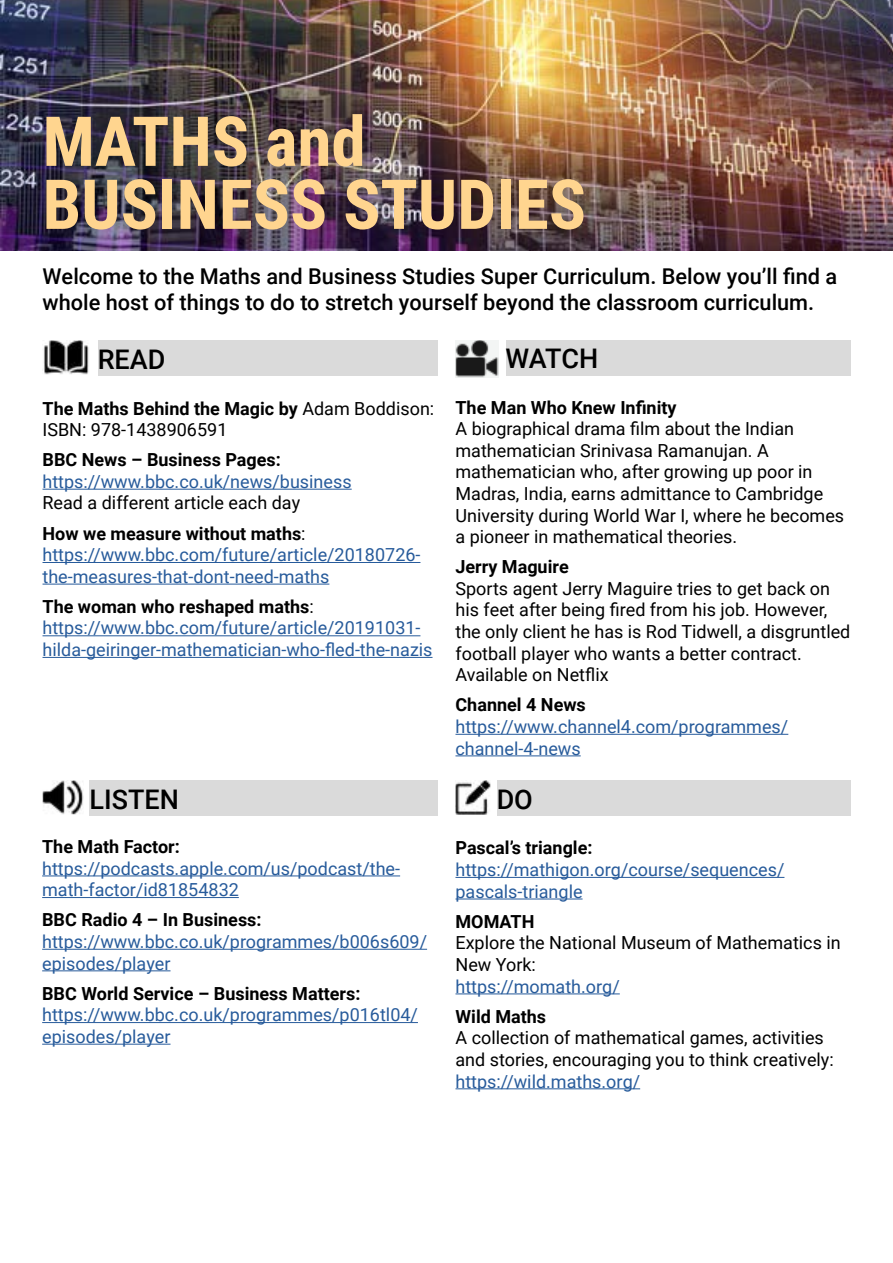
<style>
.page{position:relative;width:893px;height:1263px;background:#fff}
.page>*{position:absolute;margin:0;border:0;box-sizing:border-box;transform-origin:0 0}
.t1{font:700 69px/63px "Roboto Condensed";color:#ffd58f}
.t2{font:500 27px "Roboto";color:#000}
.t3{font:500 21.75px/26.1px "Roboto";color:#000}
.t4{font:18px/21.6px "Roboto";color:#000}
.t5{font:18px/21.6px "Roboto";color:#275b9b}
.t6{font:700 18px "Roboto";color:#000}
.s1{font-weight:700}
.s2{font-weight:700;color:#000}
.s3{color:#000}
</style>
<div class="page">
<img style="left:43px;top:340px;width:46px;height:35px">
<div style="left:98px;top:340px;width:339px;height:36px;background:#dadada"></div>
<hr style="left:43px;top:489px;width:309px;height:1px;background:#275b9b">
<hr style="left:43px;top:562px;width:377px;height:1px;background:#275b9b">
<hr style="left:43px;top:584px;width:286px;height:1px;background:#275b9b">
<hr style="left:43px;top:635px;width:377px;height:1px;background:#275b9b">
<hr style="left:43px;top:657px;width:389px;height:1px;background:#275b9b">
<img style="left:42px;top:780px;width:41px;height:35px">
<div style="left:90px;top:780px;width:348px;height:36px;background:#dadada"></div>
<hr style="left:42px;top:875px;width:358px;height:1px;background:#275b9b">
<hr style="left:42px;top:897px;width:197px;height:1px;background:#275b9b">
<hr style="left:42px;top:949px;width:385px;height:1px;background:#275b9b">
<hr style="left:42px;top:970px;width:129px;height:1px;background:#275b9b">
<hr style="left:42px;top:1022px;width:376px;height:1px;background:#275b9b">
<hr style="left:42px;top:1044px;width:129px;height:1px;background:#275b9b">
<img style="left:455px;top:340px;width:43px;height:38px">
<div style="left:506px;top:340px;width:344px;height:36px;background:#dadada"></div>
<hr style="left:455px;top:734px;width:333px;height:1px;background:#275b9b">
<hr style="left:455px;top:755px;width:126px;height:1px;background:#275b9b">
<img style="left:455px;top:780px;width:36px;height:35px">
<div style="left:497px;top:780px;width:353px;height:36px;background:#dadada"></div>
<hr style="left:455px;top:877px;width:329px;height:1px;background:#275b9b">
<hr style="left:455px;top:898px;width:128px;height:1px;background:#275b9b">
<hr style="left:455px;top:993px;width:165px;height:1px;background:#275b9b">
<hr style="left:455px;top:1088px;width:185px;height:1px;background:#275b9b">
<img style="left:0;top:0;width:893px;height:251px">
<h1 class="t1" style="left:43px;top:107px;width:545px">MATHS and<br>BUSINESS STUDIES</h1>
<p class="t3" style="left:43px;top:263px;width:796px">Welcome to the Maths and Business Studies Super Curriculum. Below you’ll find a whole host of things to do to stretch yourself beyond the classroom curriculum.</p>
<h2 class="t2" style="left:98px;top:340px;width:69px">READ</h2>
<p class="t4" style="left:43px;top:397px;width:393px"><span class="s1">The Maths Behind the Magic by</span> Adam Boddison:<br>ISBN: 978-1438906591</p>
<p class="t6" style="left:43px;top:447px;width:240px">BBC News – Business Pages:</p>
<p class="t5" style="left:43px;top:470px;width:311px">https://www.bbc.co.uk/news/business</p>
<p class="t4" style="left:43px;top:487px;width:265px;line-height:30.2px">Read a different article each day<br><span class="s1">How we measure without maths</span>:</p>
<p class="t5" style="left:43px;top:543px;width:379px">https://www.bbc.com/future/article/20180726- the-measures-that-dont-need-maths</p>
<p class="t5" style="left:43px;top:595px;width:392px"><span class="s2">The woman who reshaped maths</span><span class="s3">: </span>https://www.bbc.com/future/article/20191031- hilda-geiringer-mathematician-who-fled-the-nazis</p>
<h2 class="t2" style="left:90px;top:780px;width:91px">LISTEN</h2>
<p class="t6" style="left:42px;top:834px;width:139px">The Math Factor:</p>
<p class="t5" style="left:42px;top:857px;width:359px">https://podcasts.apple.com/us/podcast/the&shy;math-factor/id81854832</p>
<p class="t6" style="left:42px;top:907px;width:221px">BBC Radio 4 – In Business:</p>
<p class="t5" style="left:42px;top:930px;width:386px">https://www.bbc.co.uk/programmes/b006s609/ episodes/player</p>
<p class="t6" style="left:42px;top:980px;width:320px">BBC World Service – Business Matters:</p>
<p class="t5" style="left:42px;top:1003px;width:377px">https://www.bbc.co.uk/programmes/p016tl04/ episodes/player</p>
<h2 class="t2" style="left:506px;top:340px;width:94px">WATCH</h2>
<p class="t6" style="left:455px;top:394px;width:223px">The Man Who Knew Infinity</p>
<p class="t4" style="left:455px;top:417px;width:390px">A biographical drama film about the Indian mathematician Srinivasa Ramanujan. A mathematician who, after growing up poor in Madras, India, earns admittance to Cambridge University during World War I, where he becomes a pioneer in mathematical theories.</p>
<p class="t6" style="left:455px;top:554px;width:115px">Jerry Maguire</p>
<p class="t4" style="left:455px;top:577px;width:396px">Sports agent Jerry Maguire tries to get back on his feet after being fired from his job. However, the only client he has is Rod Tidwell, a disgruntled football player who wants a better contract.<br>Available on Netflix</p>
<p class="t6" style="left:455px;top:692px;width:132px">Channel 4 News</p>
<p class="t5" style="left:455px;top:715px;width:334px">https://www.channel4.com/programmes/ channel-4-news</p>
<h2 class="t2" style="left:497px;top:780px;width:38px">DO</h2>
<p class="t6" style="left:455px;top:835px;width:139px">Pascal’s triangle:</p>
<p class="t5" style="left:455px;top:858px;width:330px">https://mathigon.org/course/sequences/ pascals-triangle</p>
<p class="t6" style="left:455px;top:909px;width:80px">MOMATH</p>
<p class="t4" style="left:455px;top:931px;width:387px">Explore the National Museum of Mathematics in<br>New York:</p>
<p class="t5" style="left:455px;top:975px;width:166px">https://momath.org/</p>
<p class="t6" style="left:455px;top:1004px;width:92px">Wild Maths</p>
<p class="t4" style="left:455px;top:1026px;width:380px">A collection of mathematical games, activities and stories, encouraging you to think creatively:</p>
<p class="t5" style="left:455px;top:1070px;width:186px">https://wild.maths.org/</p>
</div>
